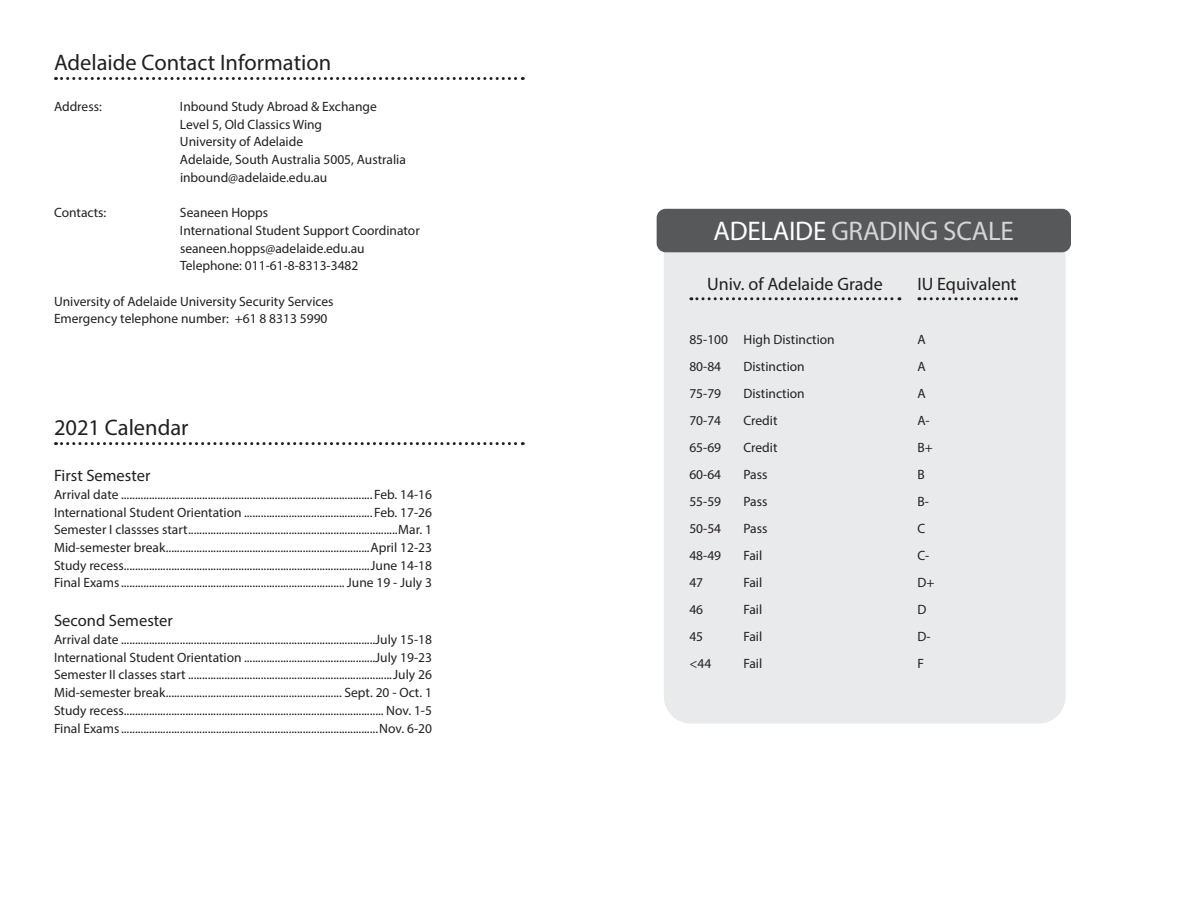
<style>
.page{position:relative;width:1188px;height:918px;background:#fff}
.page>*{position:absolute;margin:0;border:0;box-sizing:border-box;transform-origin:0 0}
.Student_Advice_-_Quo{font:27px "Myriad Pro";letter-spacing:-.01em;color:#d4d5d7}
.Main_Header{font:22.5px "Myriad Pro";color:#231f20}
.Main_Header-2{font:18px "Myriad Pro";color:#231f20}
.Schedule{font:16.5px "Myriad Pro";color:#231f20}
.Schedule-2{font:13.5px "Myriad Pro";color:#231f20}
.Body_Text{font:13.5px "Myriad Pro";color:#231f20}
.s1{color:#fff}
</style>
<div class="page">
<svg style="left:56px;top:77px;width:467px;height:3px"></svg>
<svg style="left:56px;top:442px;width:467px;height:3px"></svg>
<div style="left:664px;top:210px;width:402px;height:514px;background:#e9eaeb;border-radius:27px"></div>
<div style="left:657px;top:209px;width:414px;height:43px;background:#57585a;border-radius:9px"></div>
<svg style="left:691px;top:297px;width:209px;height:3px"></svg>
<svg style="left:919px;top:297px;width:97px;height:3px"></svg>
<p class="Main_Header" style="left:54px;top:48px;width:279px">Adelaide Contact Information</p>
<p class="Schedule-2" style="left:54px;top:98px;width:49px">Address:</p>
<p class="Schedule-2" style="left:180px;top:98px;width:198px">Inbound Study Abroad &amp; Exchange</p>
<p class="Schedule-2" style="left:180px;top:116px;width:144px">Level 5, Old Classics Wing</p>
<p class="Schedule-2" style="left:180px;top:133px;width:125px">University of Adelaide</p>
<p class="Schedule-2" style="left:180px;top:151px;width:227px">Adelaide, South Australia 5005, Australia</p>
<p class="Schedule-2" style="left:180px;top:169px;width:149px">inbound@adelaide.edu.au</p>
<p class="Schedule-2" style="left:54px;top:204px;width:54px">Contacts:</p>
<p class="Schedule-2" style="left:180px;top:204px;width:90px">Seaneen Hopps</p>
<p class="Schedule-2" style="left:180px;top:222px;width:241px">International Student Support Coordinator</p>
<p class="Schedule-2" style="left:180px;top:240px;width:186px">seaneen.hopps@adelaide.edu.au</p>
<p class="Schedule-2" style="left:180px;top:257px;width:180px">Telephone: 011-61-8-8313-3482</p>
<p class="Schedule-2" style="left:54px;top:293px;width:281px">University of Adelaide University Security Services</p>
<p class="Schedule-2" style="left:54px;top:310px;width:275px">Emergency telephone number: +61 8 8313 5990</p>
<p class="Main_Header" style="left:54px;top:413px;width:136px">2021 Calendar</p>
<p class="Schedule" style="left:54px;top:465px;width:98px">First Semester</p>
<p class="Schedule-2" style="left:54px;top:486px;width:380px">Arrival date .......................................................................................... Feb. 14-16</p>
<p class="Schedule-2" style="left:54px;top:504px;width:380px">International Student Orientation .............................................. Feb. 17-26</p>
<p class="Schedule-2" style="left:54px;top:521px;width:380px">Semester I classses start...........................................................................Mar. 1</p>
<p class="Schedule-2" style="left:54px;top:539px;width:380px">Mid-semester break.........................................................................April 12-23</p>
<p class="Schedule-2" style="left:54px;top:557px;width:380px">Study recess........................................................................................June 14-18</p>
<p class="Schedule-2" style="left:54px;top:574px;width:380px">Final Exams................................................................................ June 19 - July 3</p>
<p class="Schedule" style="left:54px;top:611px;width:120px">Second Semester</p>
<p class="Schedule-2" style="left:54px;top:631px;width:380px">Arrival date ...........................................................................................July 15-18</p>
<p class="Schedule-2" style="left:54px;top:649px;width:380px">International Student Orientation ...............................................July 19-23</p>
<p class="Schedule-2" style="left:54px;top:667px;width:380px">Semester II classes start .........................................................................July 26</p>
<p class="Schedule-2" style="left:54px;top:684px;width:380px">Mid-semester break............................................................... Sept. 20 - Oct. 1</p>
<p class="Schedule-2" style="left:54px;top:702px;width:380px">Study recess............................................................................................. Nov. 1-5</p>
<p class="Schedule-2" style="left:54px;top:720px;width:380px">Final Exams............................................................................................Nov. 6-20</p>
<p class="Student_Advice_-_Quo" style="left:713px;top:214px;width:302px"><span class="s1">ADELAIDE</span> GRADING SCALE</p>
<p class="Main_Header-2" style="left:707px;top:273px;width:177px">Univ. of Adelaide Grade</p>
<p class="Main_Header-2" style="left:917px;top:273px;width:101px">IU Equivalent</p>
<p class="Body_Text" style="left:689px;top:331px;width:147px">85-100 High Distinction</p>
<p class="Body_Text" style="left:689px;top:358px;width:33px">80-84</p>
<p class="Body_Text" style="left:743px;top:358px;width:63px">Distinction</p>
<p class="Body_Text" style="left:689px;top:385px;width:33px">75-79</p>
<p class="Body_Text" style="left:743px;top:385px;width:63px">Distinction</p>
<p class="Body_Text" style="left:689px;top:412px;width:33px">70-74</p>
<p class="Body_Text" style="left:743px;top:412px;width:36px">Credit</p>
<p class="Body_Text" style="left:689px;top:439px;width:33px">65-69</p>
<p class="Body_Text" style="left:743px;top:439px;width:36px">Credit</p>
<p class="Body_Text" style="left:689px;top:466px;width:33px">60-64</p>
<p class="Body_Text" style="left:743px;top:466px;width:26px">Pass</p>
<p class="Body_Text" style="left:689px;top:493px;width:33px">55-59</p>
<p class="Body_Text" style="left:743px;top:493px;width:26px">Pass</p>
<p class="Body_Text" style="left:689px;top:520px;width:33px">50-54</p>
<p class="Body_Text" style="left:743px;top:520px;width:26px">Pass</p>
<p class="Body_Text" style="left:689px;top:547px;width:33px">48-49</p>
<p class="Body_Text" style="left:743px;top:547px;width:20px">Fail</p>
<p class="Body_Text" style="left:689px;top:574px;width:15px">47</p>
<p class="Body_Text" style="left:743px;top:574px;width:20px">Fail</p>
<p class="Body_Text" style="left:689px;top:601px;width:15px">46</p>
<p class="Body_Text" style="left:743px;top:601px;width:20px">Fail</p>
<p class="Body_Text" style="left:689px;top:628px;width:15px">45</p>
<p class="Body_Text" style="left:743px;top:628px;width:20px">Fail</p>
<p class="Body_Text" style="left:689px;top:655px;width:23px">&lt;44</p>
<p class="Body_Text" style="left:743px;top:655px;width:20px">Fail</p>
<p class="Body_Text" style="left:917px;top:331px;width:10px">A</p>
<p class="Body_Text" style="left:917px;top:358px;width:10px">A</p>
<p class="Body_Text" style="left:917px;top:385px;width:10px">A</p>
<p class="Body_Text" style="left:917px;top:412px;width:14px">A-</p>
<p class="Body_Text" style="left:917px;top:439px;width:17px">B+</p>
<p class="Body_Text" style="left:917px;top:466px;width:9px">B</p>
<p class="Body_Text" style="left:917px;top:493px;width:13px">B-</p>
<p class="Body_Text" style="left:917px;top:520px;width:9px">C</p>
<p class="Body_Text" style="left:917px;top:547px;width:13px">C-</p>
<p class="Body_Text" style="left:917px;top:574px;width:19px">D+</p>
<p class="Body_Text" style="left:917px;top:601px;width:10px">D</p>
<p class="Body_Text" style="left:917px;top:628px;width:15px">D-</p>
<p class="Body_Text" style="left:917px;top:655px;width:8px">F</p>
</div>
